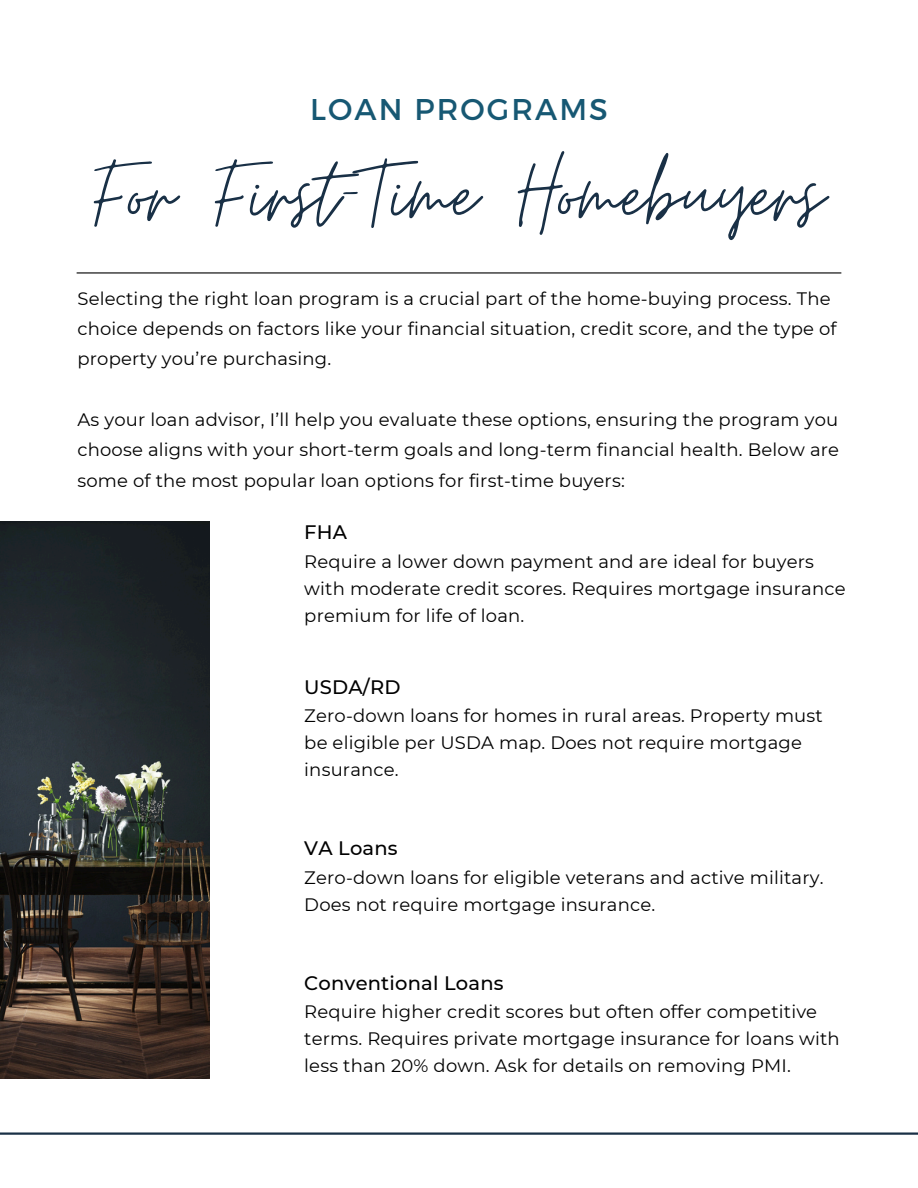
<style>
.page{position:relative;width:918px;height:1188px;background:#fff}
.page>*{position:absolute;margin:0;border:0;box-sizing:border-box;transform-origin:0 0}
.t1{font:105px "Moon Time";color:#193046}
.t2{font:30px "Montserrat";letter-spacing:.07em;color:#175873}
.t3{font:500 19.5px "Montserrat";letter-spacing:.01em;color:#000}
.t4{font:18px/27px "Montserrat";letter-spacing:.01em;color:#000}
</style>
<div class="page">
<hr style="left:77px;top:272px;width:764px;height:2px;background:#000">
<img style="left:0;top:522px;width:209px;height:557px">
<hr style="left:0;top:1132px;width:918px;height:3px;background:#193046">
<h1 class="t2" style="left:310px;top:90px;width:299px">LOAN PROGRAMS</h1>
<h2 class="t1" style="left:94px;top:130px;width:732px">For First-Time Homebuyers</h2>
<p class="t4" style="left:77px;top:283px;width:761px;line-height:30.3px">Selecting the right loan program is a crucial part of the home-buying process. The choice depends on factors like your financial situation, credit score, and the type of property you’re purchasing.</p>
<p class="t4" style="left:77px;top:404px;width:763px;line-height:30.3px;text-align:justify">As your loan advisor, I’ll help you evaluate these options, ensuring the program you choose aligns with your short-term goals and long-term financial health. Below are some of the most popular loan options for first-time buyers:</p>
<h3 class="t3" style="left:304px;top:520px;width:44px">FHA</h3>
<p class="t4" style="left:304px;top:548px;width:543px">Require a lower down payment and are ideal for buyers with moderate credit scores. Requires mortgage insurance premium for life of loan.</p>
<h3 class="t3" style="left:304px;top:675px;width:98px">USDA/RD</h3>
<p class="t4" style="left:304px;top:702px;width:520px">Zero-down loans for homes in rural areas. Property must be eligible per USDA map. Does not require mortgage insurance.</p>
<h4 class="t3" style="left:304px;top:836px;width:95px">VA Loans</h4>
<p class="t4" style="left:304px;top:864px;width:521px">Zero-down loans for eligible veterans and active military.<br>Does not require mortgage insurance.</p>
<h4 class="t3" style="left:304px;top:971px;width:201px">Conventional Loans</h4>
<p class="t4" style="left:304px;top:998px;width:537px">Require higher credit scores but often offer competitive terms. Requires private mortgage insurance for loans with less than 20% down. Ask for details on removing PMI.</p>
</div>
